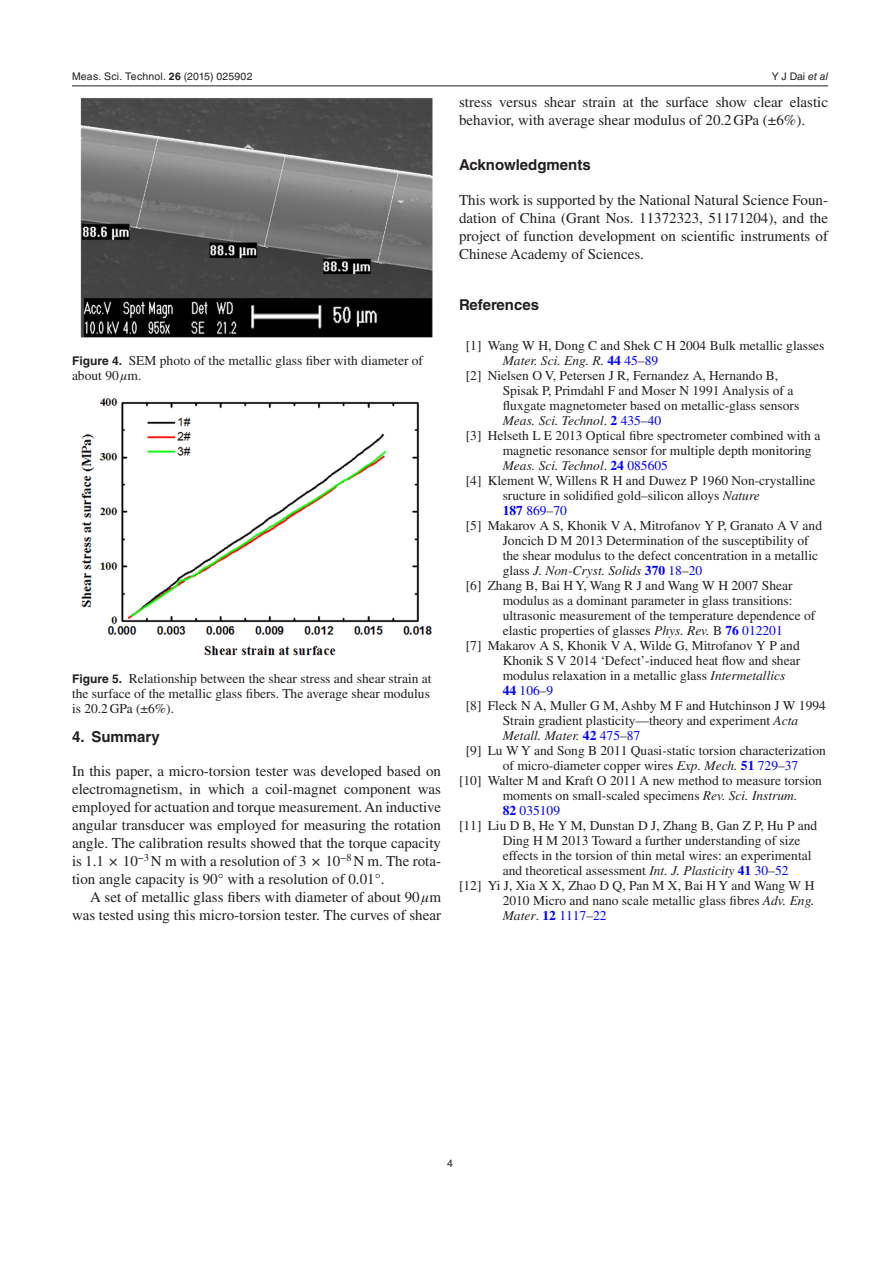
<style>
.page{position:relative;width:893px;height:1263px;background:#fff}
.page>*{position:absolute;margin:0;border:0;box-sizing:border-box;transform-origin:0 0}
.t1{font:15px/18px "Times LT Std";color:#231f20;text-align:justify}
.t2{font:700 15px "Helvetica LT Std";color:#231f20}
.t3{font:13.5px/15px "Times LT Std";color:#231f20}
.t4{font:italic 13.5px "Times LT Std";color:#231f20}
.t5{font:13.5px "Times LT Std";color:#00f}
.t6{font:10.5px "Helvetica LT Std";letter-spacing:.02em;color:#231f20}
.s1{font-family:"Helvetica";font-weight:700}
.s2{font-family:"Helvetica"}
.s3{font-family:"Helvetica LT Std";font-weight:700;font-size:12px}
.s4{font-style:italic}
.s5{font-weight:700;font-style:normal;color:#00f}
.s6{font-style:normal;color:#00f}
.s7{font-style:normal}
.s8{font-weight:700}
.s9{color:#231f20}
.s10{font-weight:700;color:#00f}
.s11{color:#00f}
.s12{font-style:italic;color:#231f20}
</style>
<div class="page">
<hr style="left:72px;top:86px;width:756px;height:1px;background:#231f20">
<img style="left:80px;top:98px;width:353px;height:239px">
<img style="left:81px;top:398px;width:351px;height:258px">
<p class="t6" style="left:72px;top:70px;width:182px">Meas. Sci. Technol. <span class="s1">26</span> (<span class="s2">2015</span>) 025902</p>
<p class="t3" style="left:72px;top:352px;width:353px"><span class="s3">Figure 4.</span> SEM photo of the metallic glass fiber with diameter of about 90<span class="s4">µ</span>m.</p>
<p class="t3" style="left:72px;top:671px;width:361px"><span class="s3">Figure 5.</span> Relationship between the shear stress and shear strain at the surface of the metallic glass fibers. The average shear modulus is 20.2GPa (±6%).</p>
<p class="t2" style="left:72px;top:727px;width:89px">4. Summary</p>
<p class="t1" style="left:72px;top:762px;width:371px">In this paper, a micro-torsion tester was developed based on electromagnetism, in which a coil-magnet component was employed for actuation and torque measurement. An inductive angular transducer was employed for measuring the rotation angle. The calibration results showed that the torque capacity is 1.1 × 10<sup>−3</sup> N m with a resolution of 3 × 10<sup>−8</sup> N m. The rota&shy;tion angle capacity is 90° with a resolution of 0.01°.</p>
<p class="t1" style="left:72px;top:888px;width:371px;text-align:right">A set of metallic glass fibers with diameter of about 90<span class="s4">µ</span>m was tested using this micro-torsion tester. The curves of shear</p>
<p class="t6" style="left:772px;top:70px;width:58px">Y J Dai <span class="s4">et al</span></p>
<p class="t1" style="left:459px;top:93px;width:371px">stress versus shear strain at the surface show clear elastic behavior, with average shear modulus of 20.2GPa (±6%).</p>
<p class="t2" style="left:459px;top:156px;width:133px">Acknowledgments</p>
<p class="t1" style="left:459px;top:191px;width:371px">This work is supported by the National Natural Science Foun&shy;dation of China (Grant Nos. 11372323, 51171204), and the project of function development on scientific instruments of Chinese Academy of Sciences.</p>
<p class="t2" style="left:459px;top:295px;width:82px">References</p>
<p class="t3" style="left:466px;top:338px;width:360px">[1] Wang W H, Dong C and Shek C H 2004 Bulk metallic glasses</p>
<p class="t4" style="left:503px;top:353px;width:157px">Mater. Sci. Eng. R. <span class="s5">44</span> <span class="s6">45</span><span class="s7">–</span><span class="s6">89</span></p>
<p class="t3" style="left:466px;top:368px;width:314px">[2] Nielsen O V, Petersen J R, Fernandez A, Hernando B,</p>
<p class="t3" style="left:503px;top:383px;width:292px">Spisak P, Primdahl F and Moser N 1991 Analysis of a</p>
<p class="t3" style="left:503px;top:398px;width:298px">fluxgate magnetometer based on metallic-glass sensors</p>
<p class="t4" style="left:503px;top:413px;width:160px">Meas. Sci. Technol<span class="s7">.</span> <span class="s5">2</span> <span class="s6">435</span><span class="s7">–</span><span class="s6">40</span></p>
<p class="t3" style="left:466px;top:428px;width:356px">[3] Helseth L E 2013 Optical fibre spectrometer combined with a</p>
<p class="t3" style="left:503px;top:443px;width:310px">magnetic resonance sensor for multiple depth monitoring</p>
<p class="t4" style="left:503px;top:458px;width:167px">Meas. Sci. Technol<span class="s7">.</span> <span class="s5">24</span> <span class="s6">085605</span></p>
<p class="t3" style="left:466px;top:473px;width:351px">[4] Klement W, Willens R H and Duwez P 1960 Non-crystalline</p>
<p class="t3" style="left:503px;top:488px;width:258px">sructure in solidified gold–silicon alloys <span class="s4">Nature</span></p>
<p class="t5" style="left:503px;top:503px;width:66px"><span class="s8">187</span> 869<span class="s9">–</span>70</p>
<p class="t3" style="left:466px;top:518px;width:358px">[5] Makarov A S, Khonik V A, Mitrofanov Y P, Granato A V and</p>
<p class="t3" style="left:503px;top:533px;width:307px">Joncich D M 2013 Determination of the susceptibility of</p>
<p class="t3" style="left:503px;top:548px;width:317px">the shear modulus to the defect concentration in a metallic</p>
<p class="t4" style="left:503px;top:563px;width:201px"><span class="s7">glass</span> J. Non-Cryst. Solids <span class="s5">370</span> <span class="s6">18</span><span class="s7">–</span><span class="s6">20</span></p>
<p class="t3" style="left:466px;top:578px;width:328px">[6] Zhang B, Bai H Y, Wang R J and Wang W H 2007 Shear</p>
<p class="t3" style="left:503px;top:593px;width:291px">modulus as a dominant parameter in glass transitions:</p>
<p class="t3" style="left:503px;top:608px;width:314px">ultrasonic measurement of the temperature dependence of</p>
<p class="t3" style="left:503px;top:623px;width:282px">elastic properties of glasses <span class="s4">Phys. Rev.</span> B <span class="s10">76</span> <span class="s11">012201</span></p>
<p class="t3" style="left:466px;top:638px;width:335px">[7] Makarov A S, Khonik V A, Wilde G, Mitrofanov Y P and</p>
<p class="t3" style="left:503px;top:653px;width:299px">Khonik S V 2014 ‘Defect’-induced heat flow and shear</p>
<p class="t3" style="left:503px;top:668px;width:284px">modulus relaxation in a metallic glass <span class="s4">Intermetallics</span></p>
<p class="t5" style="left:503px;top:683px;width:52px"><span class="s8">44</span> 106<span class="s9">–</span>9</p>
<p class="t3" style="left:466px;top:698px;width:362px">[8] Fleck N A, Muller G M, Ashby M F and Hutchinson J W 1994</p>
<p class="t3" style="left:503px;top:713px;width:297px">Strain gradient plasticity—theory and experiment <span class="s4">Acta</span></p>
<p class="t4" style="left:503px;top:728px;width:139px">Metall. Mater. <span class="s5">42</span> <span class="s6">475</span><span class="s7">–</span><span class="s6">87</span></p>
<p class="t3" style="left:466px;top:743px;width:362px">[9] Lu W Y and Song B 2011 Quasi-static torsion characterization</p>
<p class="t3" style="left:503px;top:758px;width:297px">of micro-diameter copper wires <span class="s4">Exp. Mech.</span> <span class="s10">51</span> <span class="s11">729</span>–<span class="s11">37</span></p>
<p class="t3" style="left:459px;top:773px;width:364px">[10] Walter M and Kraft O 2011 A new method to measure torsion</p>
<p class="t3" style="left:503px;top:788px;width:296px">moments on small-scaled specimens <span class="s4">Rev. Sci. Instrum.</span></p>
<p class="t5" style="left:503px;top:803px;width:59px"><span class="s8">82</span> 035109</p>
<p class="t3" style="left:459px;top:818px;width:360px">[11] Liu D B, He Y M, Dunstan D J, Zhang B, Gan Z P, Hu P and</p>
<p class="t3" style="left:503px;top:833px;width:299px">Ding H M 2013 Toward a further understanding of size</p>
<p class="t3" style="left:503px;top:848px;width:310px">effects in the torsion of thin metal wires: an experimental</p>
<p class="t3" style="left:503px;top:863px;width:287px">and theoretical assessment <span class="s4">Int. J. Plasticity</span> <span class="s10">41</span> <span class="s11">30</span>–<span class="s11">52</span></p>
<p class="t3" style="left:459px;top:878px;width:357px">[12] Yi J, Xia X X, Zhao D Q, Pan M X, Bai H Y and Wang W H</p>
<p class="t3" style="left:503px;top:893px;width:313px">2010 Micro and nano scale metallic glass fibres <span class="s4">Adv. Eng.</span></p>
<p class="t5" style="left:503px;top:908px;width:105px"><span class="s12">Mater</span><span class="s9">.</span> <span class="s8">12</span> 1117<span class="s9">–</span>22</p>
<p class="t6" style="left:447px;top:1157px;width:7px">4</p>
</div>
